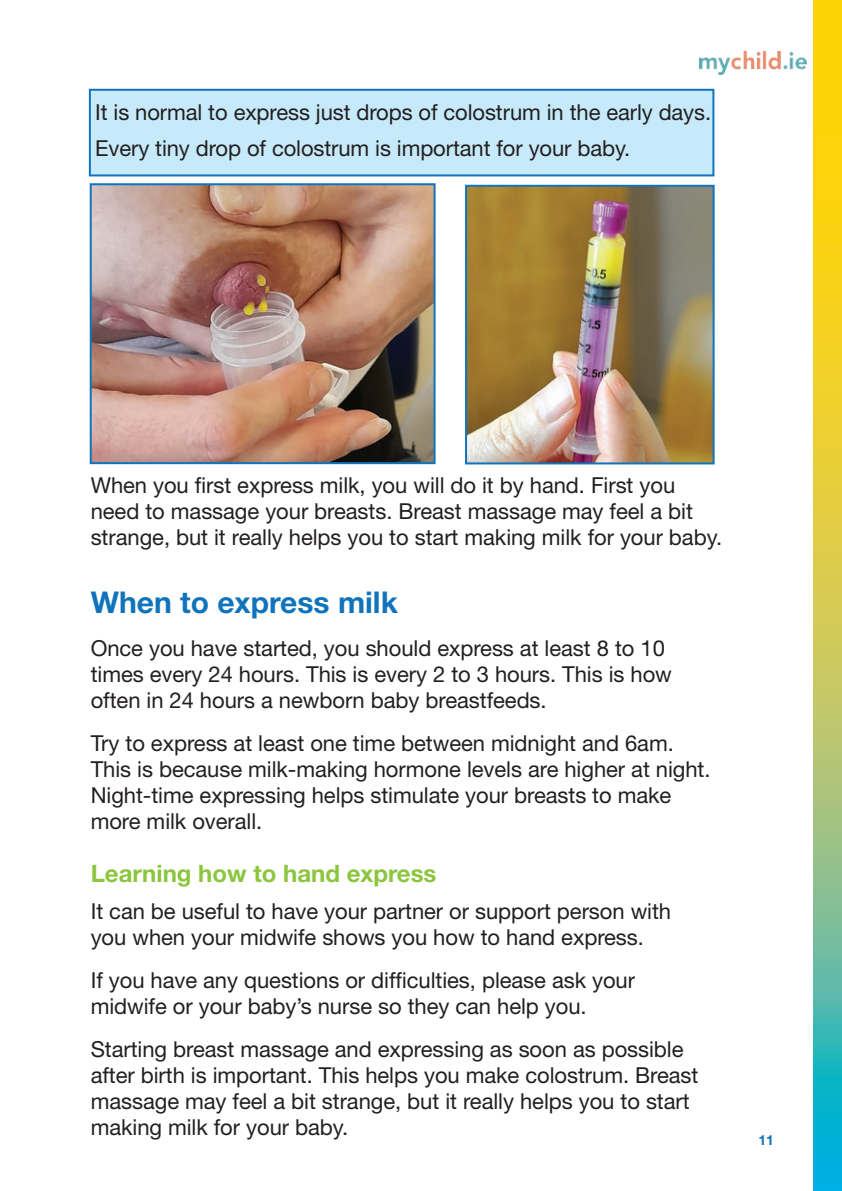
<style>
.page{position:relative;width:842px;height:1191px;background:#fff}
.page>*{position:absolute;margin:0;border:0;box-sizing:border-box;transform-origin:0 0}
.t1{font:700 30px "Helvetica Neue";color:#1074bc}
.t2{font:700 24px "Helvetica Neue";color:#8bc63e}
.t3{font:22px/26px "Helvetica Neue";letter-spacing:-.005em;color:#231f20}
.t4{font:700 14px "Helvetica Neue";color:#1074bc}
</style>
<div class="page">
<img style="left:699px;top:51px;width:107px;height:23px">
<svg style="left:814px;top:0;width:28px;height:1191px"></svg>
<img style="left:468px;top:188px;width:244px;height:273px">
<div style="left:465px;top:185px;width:250px;height:279px;border:2px solid #1074bc"></div>
<div style="left:89px;top:89px;width:625px;height:87px;background:#c6eafa;border:2px solid #1074bc"></div>
<img style="left:93px;top:186px;width:340px;height:275px">
<div style="left:90px;top:183px;width:346px;height:281px;border:2px solid #1074bc"></div>
<p class="t3" style="left:95px;top:99px;width:617px">It is normal to express just drops of colostrum in the early days.</p>
<p class="t3" style="left:95px;top:135px;width:537px">Every tiny drop of colostrum is important for your baby.</p>
<p class="t3" style="left:91px;top:472px;width:633px">When you first express milk, you will do it by hand. First you need to massage your breasts. Breast massage may feel a bit strange, but it really helps you to start making milk for your baby.</p>
<p class="t1" style="left:91px;top:584px;width:309px">When to express milk</p>
<p class="t3" style="left:91px;top:635px;width:583px">Once you have started, you should express at least 8 to 10 times every 24 hours. This is every 2 to 3 hours. This is how often in 24 hours a newborn baby breastfeeds.</p>
<p class="t3" style="left:91px;top:730px;width:621px">Try to express at least one time between midnight and 6am.<br>This is because milk-making hormone levels are higher at night.<br>Night-time expressing helps stimulate your breasts to make more milk overall.</p>
<p class="t2" style="left:91px;top:858px;width:347px">Learning how to hand express</p>
<p class="t3" style="left:91px;top:897px;width:582px">It can be useful to have your partner or support person with you when your midwife shows you how to hand express.</p>
<p class="t3" style="left:91px;top:966px;width:546px">If you have any questions or difficulties, please ask your midwife or your baby’s nurse so they can help you.</p>
<p class="t3" style="left:91px;top:1035px;width:609px">Starting breast massage and expressing as soon as possible after birth is important. This helps you make colostrum. Breast massage may feel a bit strange, but it really helps you to start making milk for your baby.</p>
<p class="t4" style="left:758px;top:1131px;width:17px">11</p>
</div>
